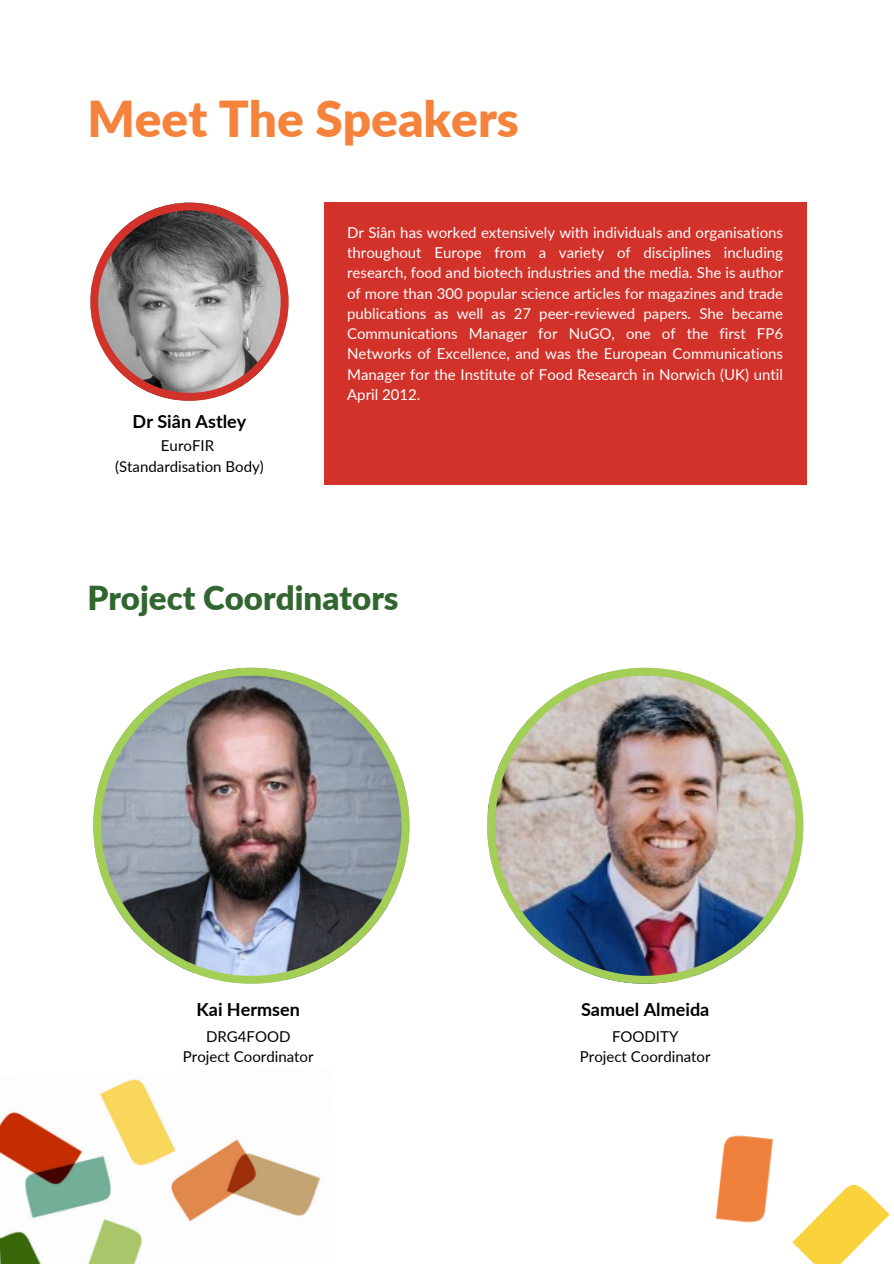
<style>
.page{position:relative;width:894px;height:1264px;background:#fff}
.page>*{position:absolute;margin:0;border:0;box-sizing:border-box;transform-origin:0 0}
.t1{font:900 49.5px "Lato";color:#f5833c}
.t2{font:900 33px "Lato";color:#326631}
.t3{font:700 18px "Lato";color:#000}
.t4{font:15px/20.2px "Lato";color:#fff;text-align:justify}
.t5{font:15px "Lato";color:#000}
</style>
<div class="page">
<svg style="left:90px;top:203px;width:198px;height:198px"></svg>
<div style="left:324px;top:203px;width:482px;height:282px;background:#d2322a"></div>
<img style="left:93px;top:667px;width:316px;height:316px">
<img style="left:487px;top:667px;width:316px;height:316px">
<img style="left:0;top:1079px;width:321px;height:184px">
<img style="left:715px;top:1135px;width:175px;height:128px">
<p class="t1" style="left:87px;top:88px;width:433px">Meet The Speakers</p>
<p class="t3" style="left:133px;top:410px;width:115px">Dr Siân Astley</p>
<h2 class="t5" style="left:161px;top:436px;width:55px">EuroFIR</h2>
<p class="t5" style="left:115px;top:457px;width:150px">(Standardisation Body)</p>
<p class="t4" style="left:347px;top:222px;width:437px">Dr Siân has worked extensively with individuals and organisations throughout Europe from a variety of disciplines including research, food and biotech industries and the media. She is author of more than 300 popular science articles for magazines and trade publications as well as 27 peer-reviewed papers. She became Communications Manager for NuGO, one of the first FP6<br>Networks of Excellence, and was the European Communications Manager for the Institute of Food Research in Norwich (UK) until April 2012.</p>
<p class="t2" style="left:87px;top:578px;width:312px">Project Coordinators</p>
<h3 class="t3" style="left:196px;top:998px;width:105px">Kai Hermsen</h3>
<p class="t5" style="left:206px;top:1027px;width:86px">DRG4FOOD</p>
<p class="t5" style="left:183px;top:1047px;width:132px">Project Coordinator</p>
<p class="t3" style="left:581px;top:998px;width:130px">Samuel Almeida</p>
<p class="t5" style="left:612px;top:1027px;width:68px">FOODITY</p>
<h3 class="t5" style="left:579px;top:1047px;width:132px">Project Coordinator</h3>
</div>
